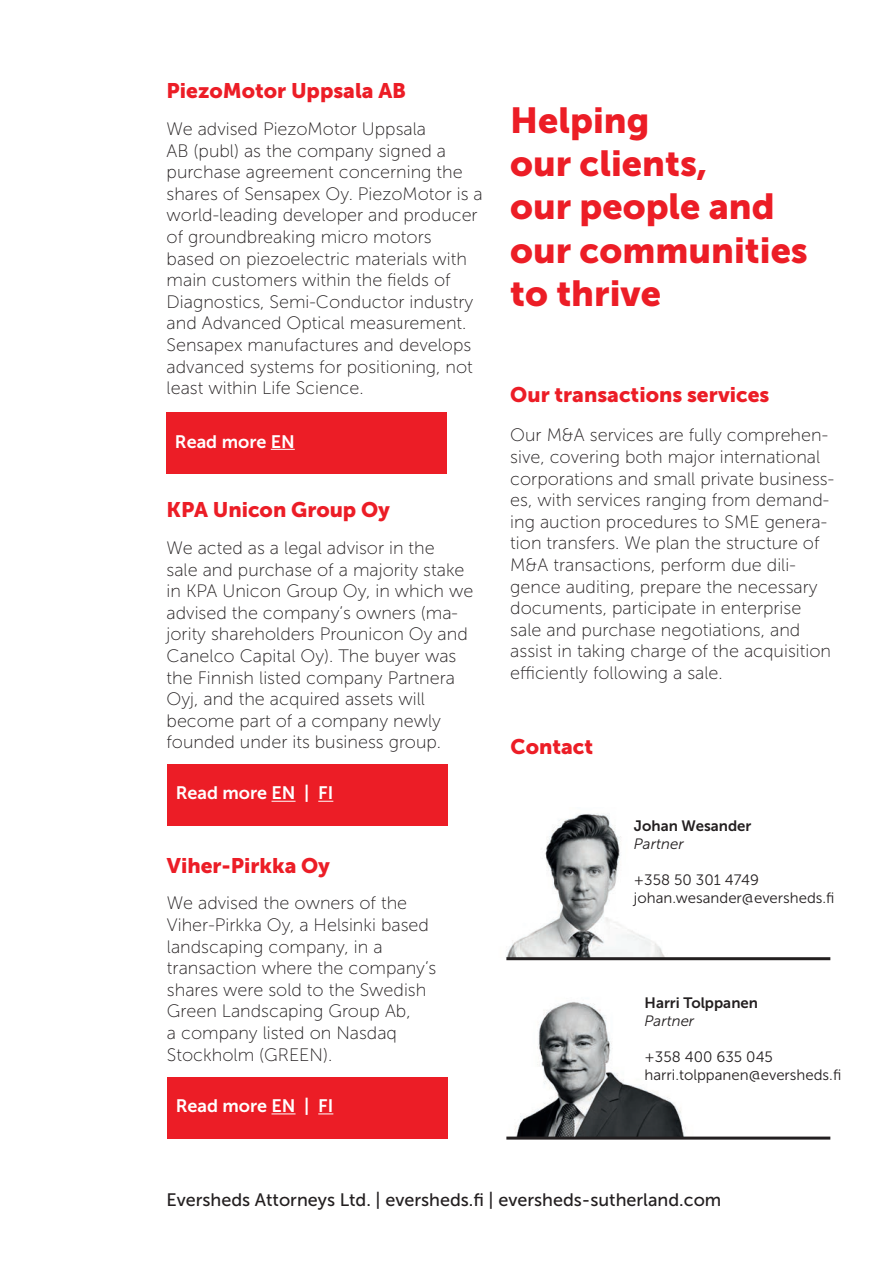
<style>
.page{position:relative;width:893px;height:1263px;background:#fff}
.page>*{position:absolute;margin:0;border:0;box-sizing:border-box;transform-origin:0 0}
.t1{font:36px/43.2px "Museo Sans 900";color:#ec1d26}
.t2{font:21px "Museo Sans 900";color:#ec1d26}
.t3{font:18px/21.6px "Museo Sans 100";color:#231f20}
.t4{font:18px "Museo Sans 500";color:#231f20}
.t5{font:18px "Museo Sans 700";color:#fff}
.t6{font:15px/18px "Museo Sans 300";color:#231f20}
.t7{font:15px "Museo Sans 700";color:#231f20}
.t8{font:italic 15px "Museo Sans 300";color:#231f20}
</style>
<div class="page">
<div style="left:166px;top:412px;width:280px;height:62px;background:#ec1d26"></div>
<svg style="left:271px;top:449px;width:24px;height:1px"></svg>
<div style="left:167px;top:1077px;width:280px;height:61px;background:#ec1d26"></div>
<svg style="left:271px;top:1113px;width:25px;height:1px"></svg>
<svg style="left:318px;top:1113px;width:15px;height:1px"></svg>
<div style="left:167px;top:764px;width:280px;height:62px;background:#ec1d26"></div>
<svg style="left:271px;top:801px;width:25px;height:1px"></svg>
<svg style="left:318px;top:801px;width:15px;height:1px"></svg>
<img style="left:515px;top:1002px;width:171px;height:134px">
<img style="left:507px;top:813px;width:158px;height:144px">
<hr style="left:506px;top:957px;width:324px;height:3px;background:#231f20">
<hr style="left:506px;top:1136px;width:324px;height:3px;background:#231f20">
<p class="t2" style="left:167px;top:79px;width:241px">PiezoMotor Uppsala AB</p>
<p class="t3" style="left:167px;top:118px;width:318px">We advised PiezoMotor Uppsala<br>AB (publ) as the company signed a purchase agreement concerning the shares of Sensapex Oy. PiezoMotor is a world-leading developer and producer of groundbreaking micro motors based on piezoelectric materials with main customers within the fields of Diagnostics, Semi-Conductor industry and Advanced Optical measurement.<br>Sensapex manufactures and develops advanced systems for positioning, not least within Life Science.</p>
<p class="t5" style="left:175px;top:431px;width:121px">Read more EN</p>
<p class="t2" style="left:167px;top:498px;width:225px">KPA Unicon Group Oy</p>
<p class="t3" style="left:167px;top:537px;width:308px">We acted as a legal advisor in the<br>sale and purchase of a majority stake in KPA Unicon Group Oy, in which we advised the company’s owners (ma&shy;jority shareholders Prounicon Oy and Canelco Capital Oy). The buyer was the Finnish listed company Partnera Oyj, and the acquired assets will become part of a company newly founded under its business group.</p>
<p class="t5" style="left:176px;top:783px;width:159px">Read more EN | FI</p>
<p class="t2" style="left:167px;top:853px;width:164px">Viher-Pirkka Oy</p>
<p class="t3" style="left:167px;top:892px;width:271px">We advised the owners of the<br>Viher-Pirkka Oy, a Helsinki based landscaping company, in a transaction where the company’s shares were sold to the Swedish<br>Green Landscaping Group Ab,<br>a company listed on Nasdaq<br>Stockholm (GREEN).</p>
<p class="t5" style="left:176px;top:1096px;width:159px">Read more EN | FI</p>
<h1 class="t1" style="left:510px;top:99px;width:299px">Helping<br>our clients,<br>our people and our communities to thrive</h1>
<p class="t2" style="left:510px;top:382px;width:261px">Our transactions services</p>
<p class="t3" style="left:510px;top:424px;width:325px">Our M&amp;A services are fully comprehen&shy;sive, covering both major international corporations and small private business&shy;es, with services ranging from demand&shy;ing auction procedures to SME genera&shy;tion transfers. We plan the structure of M&amp;A transactions, perform due dili&shy;gence auditing, prepare the necessary documents, participate in enterprise sale and purchase negotiations, and assist in taking charge of the acquisition efficiently following a sale.</p>
<p class="t2" style="left:511px;top:735px;width:84px">Contact</p>
<p class="t7" style="left:634px;top:817px;width:119px">Johan Wesander</p>
<p class="t8" style="left:634px;top:835px;width:51px">Partner</p>
<p class="t6" style="left:634px;top:871px;width:202px">+358 50 301 4749 johan.wesander@eversheds.fi</p>
<p class="t7" style="left:645px;top:995px;width:115px">Harri Tolppanen</p>
<p class="t8" style="left:645px;top:1013px;width:51px">Partner</p>
<p class="t6" style="left:645px;top:1048px;width:198px">+358 400 635 045 harri.tolppanen@eversheds.fi</p>
<p class="t4" style="left:167px;top:1190px;width:556px">Eversheds Attorneys Ltd. | eversheds.fi | eversheds-sutherland.com</p>
</div>
